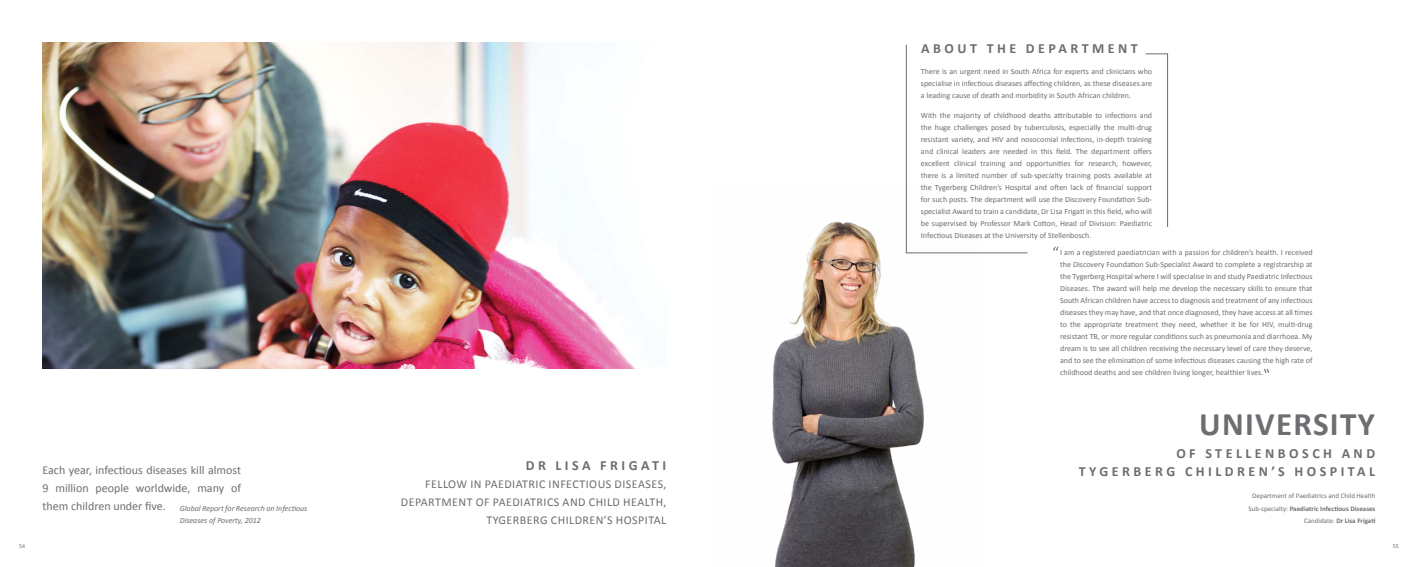
<style>
.page{position:relative;width:1418px;height:567px;background:#fff}
.page>*{position:absolute;margin:0;border:0;box-sizing:border-box;transform-origin:0 0}
.t1{font:700 33px "Calibri";letter-spacing:.04em;color:#6d6e71}
.t2{font:700 14px/18px "Calibri";letter-spacing:.25em;color:#6d6e71;text-align:right}
.t3{font:12px/18px "Calibri";letter-spacing:.04em;color:#6d6e71;text-align:right}
.t4{font:12px/18px "Calibri";color:#6d6e71}
.t5{font:8px/12px "Calibri";color:#6d6e71;text-align:justify}
.t6{font:italic 8px/12px "Calibri";letter-spacing:-.005em;color:#6d6e71}
.t7{font:7px/12.8px "Calibri";color:#6d6e71;text-align:right}
.t8{font:6px "Calibri";color:#6d6e71}
.s1{font-style:normal;font-size:12px}
.s2{font-weight:700}
</style>
<div class="page">
<img style="left:43px;top:43px;width:593px;height:326px">
<svg style="left:1053px;top:247px;width:5px;height:4px"></svg>
<svg style="left:1264px;top:369px;width:4px;height:4px"></svg>
<svg style="left:905px;top:44px;width:123px;height:209px"></svg>
<svg style="left:1145px;top:53px;width:23px;height:174px"></svg>
<img style="left:772px;top:182px;width:207px;height:385px">
<h2 class="t2" style="left:921px;top:39px;width:218px">ABOUT THE DEPARTMENT</h2>
<p class="t5" style="left:921px;top:65px;width:233px">There is an urgent need in South Africa for experts and clinicians who specialise in infectious diseases affecting children, as these diseases are a leading cause of death and morbidity in South African children.</p>
<p class="t5" style="left:921px;top:110px;width:233px">With the majority of childhood deaths attributable to infections and the huge challenges posed by tuberculosis, especially the multi-drug resistant variety, and HIV and nosocomial infections, in-depth training and clinical leaders are needed in this field. The department offers excellent clinical training and opportunities for research, however, there is a limited number of sub-specialty training posts available at the Tygerberg Children’s Hospital and often lack of financial support for such posts. The department will use the Discovery Foundation Sub&shy;specialist Award to train a candidate, Dr Lisa Frigati in this field, who will be supervised by Professor Mark Cotton, Head of Division: Paediatric Infectious Diseases at the University of Stellenbosch.</p>
<h3 class="t4" style="left:43px;top:461px;width:200px">Each year, infectious diseases kill almost<br>9 million people worldwide, many of</h3>
<p class="t6" style="left:180px;top:502px;width:129px;text-indent:-137px"><span class="s1">them children under five.</span> Global Report for Research on Infectious<br>Diseases of Poverty, 2012</p>
<h2 class="t2" style="left:526px;top:457px;width:142px">DR LISA FRIGATI</h2>
<h3 class="t3" style="left:401px;top:475px;width:267px">FELLOW IN PAEDIATRIC INFECTIOUS DISEASES,<br>DEPARTMENT OF PAEDIATRICS AND CHILD HEALTH,<br>TYGERBERG CHILDREN’S HOSPITAL</h3>
<p class="t5" style="left:1060px;top:247px;width:254px">I am a registered paediatrician with a passion for children’s health. I received the Discovery Foundation Sub-Specialist Award to complete a registrarship at the Tygerberg Hospital where I will specialise in and study Paediatric Infectious Diseases. The award will help me develop the necessary skills to ensure that South African children have access to diagnosis and treatment of any infectious diseases they may have, and that once diagnosed, they have access at all times to the appropriate treatment they need, whether it be for HIV, multi-drug resistant TB, or more regular conditions such as pneumonia and diarrhoea. My dream is to see all children receiving the necessary level of care they deserve, and to see the elimination of some infectious diseases causing the high rate of childhood deaths and see children living longer, healthier lives.</p>
<h1 class="t1" style="left:1199px;top:403px;width:177px">UNIVERSITY</h1>
<h2 class="t2" style="left:1078px;top:445px;width:298px">OF STELLENBOSCH AND<br>TYGERBERG CHILDREN’S HOSPITAL</h2>
<p class="t7" style="left:1248px;top:489px;width:128px">Department of Paediatrics and Child Health<br>Sub-specialty: <span class="s2">Paediatric Infectious Diseases<br></span>Candidate: <span class="s2">Dr Lisa Frigati</span></p>
<p class="t8" style="left:19px;top:542px;width:8px">54</p>
<p class="t8" style="left:1392px;top:542px;width:8px">55</p>
</div>
